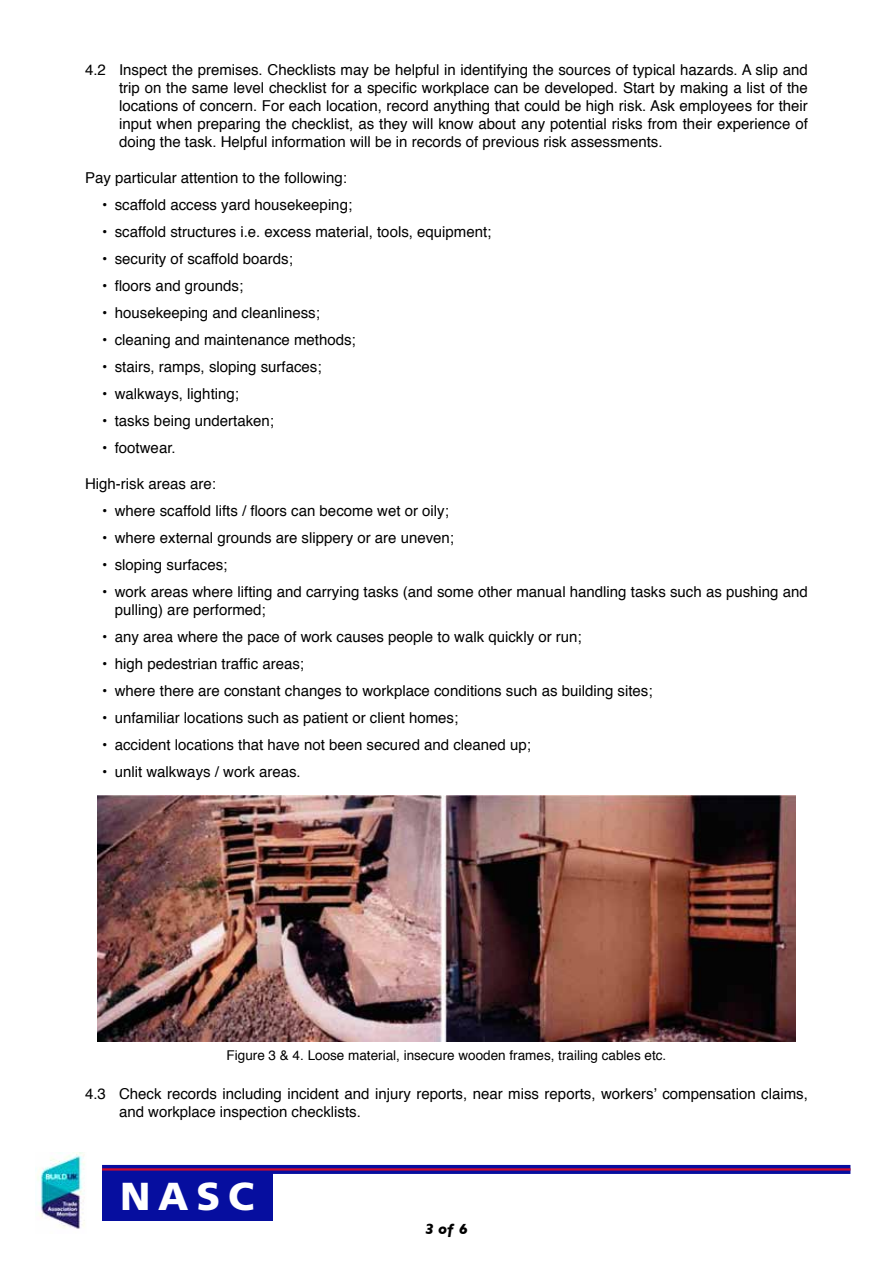
<style>
.page{position:relative;width:893px;height:1263px;background:#fff}
.page>*{position:absolute;margin:0;border:0;box-sizing:border-box;transform-origin:0 0}
.t1{font:900 39px "Frutiger";color:#fff}
.t2{font:15px/18px "Helvetica";color:#000}
.t3{font:italic 700 15px "Gill Sans";color:#000}
.t4{font:13.5px "Helvetica";color:#000}
</style>
<div class="page">
<div style="left:102px;top:1169px;width:170px;height:51px;background:#060e9f"></div>
<svg style="left:102px;top:1165px;width:748px;height:9px;background:#170f96"></svg>
<hr style="left:102px;top:1168px;width:748px;height:2px;background:#cf0a2c">
<img style="left:35px;top:1152px;width:50px;height:77px">
<img style="left:98px;top:795px;width:697px;height:247px">
<p class="t2" style="left:119px;top:61px;width:690px;text-align:justify;text-indent:-34px">4.2 Inspect the premises. Checklists may be helpful in identifying the sources of typical hazards. A slip and trip on the same level checklist for a specific workplace can be developed. Start by making a list of the locations of concern. For each location, record anything that could be high risk. Ask employees for their input when preparing the checklist, as they will know about any potential risks from their experience of doing the task. Helpful information will be in records of previous risk assessments.</p>
<p class="t2" style="left:85px;top:169px;width:263px">Pay particular attention to the following:</p>
<p class="t2" style="left:102px;top:196px;width:252px">• scaffold access yard housekeeping;</p>
<p class="t2" style="left:102px;top:223px;width:391px">• scaffold structures i.e. excess material, tools, equipment;</p>
<p class="t2" style="left:102px;top:250px;width:192px">• security of scaffold boards;</p>
<p class="t2" style="left:102px;top:277px;width:143px">• floors and grounds;</p>
<p class="t2" style="left:102px;top:304px;width:219px">• housekeeping and cleanliness;</p>
<p class="t2" style="left:102px;top:331px;width:255px">• cleaning and maintenance methods;</p>
<p class="t2" style="left:102px;top:358px;width:221px">• stairs, ramps, sloping surfaces;</p>
<p class="t2" style="left:102px;top:385px;width:138px">• walkways, lighting;</p>
<p class="t2" style="left:102px;top:412px;width:174px">• tasks being undertaken;</p>
<p class="t2" style="left:102px;top:439px;width:75px">• footwear.</p>
<p class="t2" style="left:85px;top:475px;width:132px">High-risk areas are:</p>
<p class="t2" style="left:102px;top:502px;width:348px">• where scaffold lifts / floors can become wet or oily;</p>
<p class="t2" style="left:102px;top:529px;width:354px">• where external grounds are slippery or are uneven;</p>
<p class="t2" style="left:102px;top:556px;width:127px">• sloping surfaces;</p>
<p class="t2" style="left:115px;top:583px;width:695px;text-indent:-13px">• work areas where lifting and carrying tasks (and some other manual handling tasks such as pushing and pulling) are performed;</p>
<p class="t2" style="left:102px;top:628px;width:481px">• any area where the pace of work causes people to walk quickly or run;</p>
<p class="t2" style="left:102px;top:655px;width:204px">• high pedestrian traffic areas;</p>
<p class="t2" style="left:102px;top:682px;width:552px">• where there are constant changes to workplace conditions such as building sites;</p>
<p class="t2" style="left:102px;top:709px;width:358px">• unfamiliar locations such as patient or client homes;</p>
<p class="t2" style="left:102px;top:736px;width:430px">• accident locations that have not been secured and cleaned up;</p>
<p class="t2" style="left:102px;top:763px;width:200px">• unlit walkways / work areas.</p>
<p class="t4" style="left:227px;top:1045px;width:441px">Figure 3 &amp; 4. Loose material, insecure wooden frames, trailing cables etc.</p>
<p class="t2" style="left:119px;top:1085px;width:690px;text-indent:-34px">4.3 Check records including incident and injury reports, near miss reports, workers’ compensation claims, and workplace inspection checklists.</p>
<h1 class="t1" style="left:120px;top:1173px;width:135px">NASC</h1>
<p class="t3" style="left:425px;top:1220px;width:44px">3 of 6</p>
</div>
